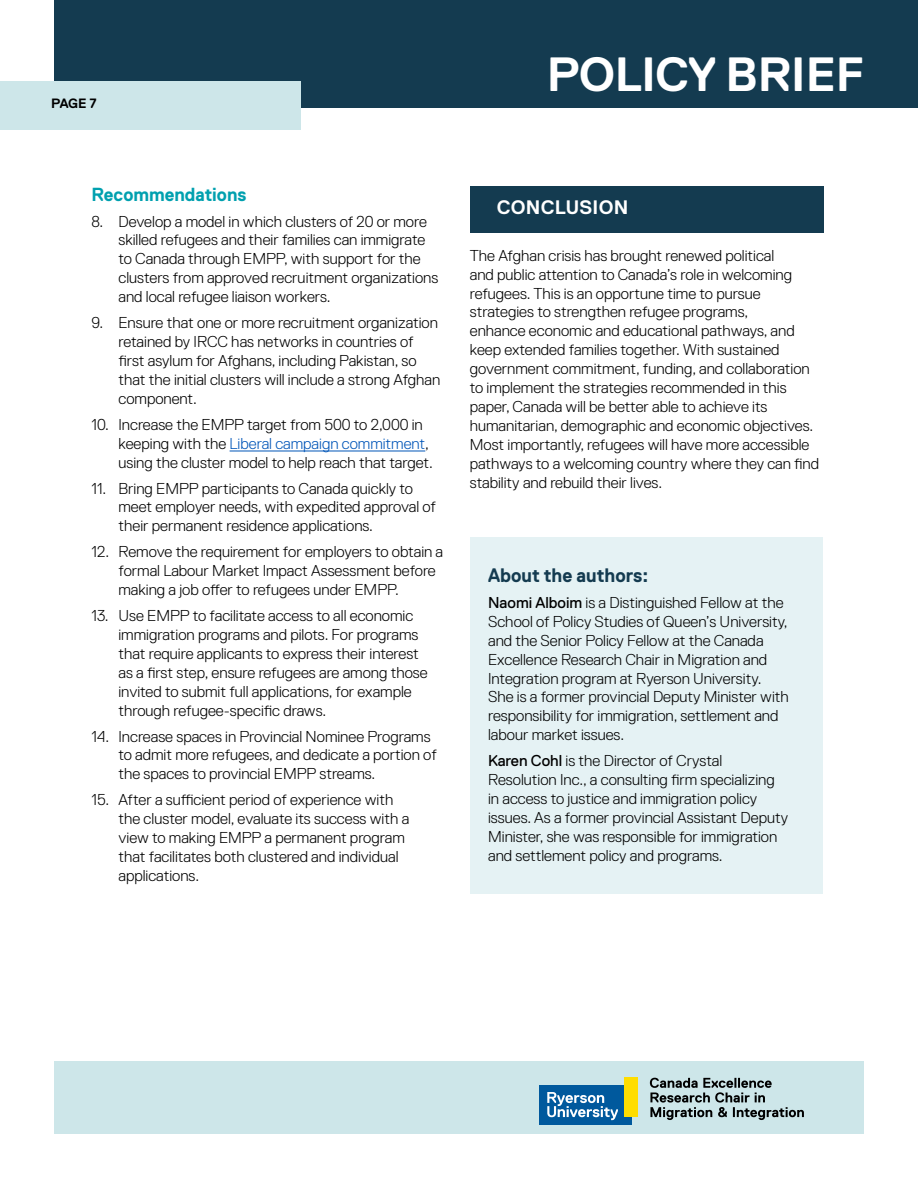
<style>
.page{position:relative;width:918px;height:1188px;background:#fff}
.page>*{position:absolute;margin:0;border:0;box-sizing:border-box;transform-origin:0 0}
.t1{font:700 48px "Replica Std";letter-spacing:-.01em;color:#fff}
.t2{font:700 19.5px "Replica Std";color:#143b50;scale:.95 1}
.t3{font:700 19.5px "Replica Std";letter-spacing:.01em;color:#fff}
.t4{font:700 18.9px "Replica Std";color:#00a0af;scale:.95 1}
.t5{font:300 15.75px/18.9px "Replica Std";color:#000}
.t6{font:700 13.5px "Replica Std";color:#000}
.s1{color:#0055b8}
.s2{font-weight:400}
</style>
<div class="page">
<div style="left:54px;top:0;width:864px;height:108px;background:#143b50"></div>
<div style="left:0;top:81px;width:301px;height:49px;background:#cde6e9"></div>
<hr style="left:230px;top:451px;width:195px;height:1px;background:#0055b8">
<div style="left:470px;top:186px;width:354px;height:46px;background:#143b50"></div>
<div style="left:470px;top:538px;width:352px;height:356px;background:#e5f2f4"></div>
<div style="left:54px;top:1062px;width:810px;height:72px;background:#cde6e9"></div>
<svg style="left:650px;top:1078px;width:154px;height:42px"></svg>
<div style="left:539px;top:1086px;width:93px;height:39px;background:#00599d"></div>
<div style="left:624px;top:1078px;width:13px;height:39px;background:#fd0"></div>
<svg style="left:547px;top:1092px;width:71px;height:28px"></svg>
<p class="t6" style="left:51px;top:96px;width:47px">PAGE 7</p>
<h1 class="t1" style="left:547px;top:48px;width:319px">POLICY BRIEF</h1>
<p class="t4" style="left:92px;top:184px;width:165px">Recommendations</p>
<p class="t5" style="left:118px;top:212px;width:321px;text-indent:-27px">8. Develop a model in which clusters of 20 or more skilled refugees and their families can immigrate to Canada through EMPP, with support for the clusters from approved recruitment organizations and local refugee liaison workers.</p>
<p class="t5" style="left:118px;top:313px;width:323px;text-indent:-27px">9. Ensure that one or more recruitment organization retained by IRCC has networks in countries of first asylum for Afghans, including Pakistan, so that the initial clusters will include a strong Afghan component.</p>
<p class="t5" style="left:118px;top:415px;width:316px;text-indent:-27px">10. Increase the EMPP target from 500 to 2,000 in keeping with the <span class="s1">Liberal campaign commitment</span>, using the cluster model to help reach that target.</p>
<p class="t5" style="left:118px;top:479px;width:319px;text-indent:-27px">11. Bring EMPP participants to Canada quickly to meet employer needs, with expedited approval of their permanent residence applications.</p>
<p class="t5" style="left:118px;top:542px;width:326px;text-indent:-27px">12. Remove the requirement for employers to obtain a formal Labour Market Impact Assessment before making a job offer to refugees under EMPP.</p>
<p class="t5" style="left:118px;top:606px;width:311px;text-indent:-27px">13. Use EMPP to facilitate access to all economic immigration programs and pilots. For programs that require applicants to express their interest as a first step, ensure refugees are among those invited to submit full applications, for example through refugee-specific draws.</p>
<p class="t5" style="left:118px;top:727px;width:320px;text-indent:-27px">14. Increase spaces in Provincial Nominee Programs to admit more refugees, and dedicate a portion of the spaces to provincial EMPP streams.</p>
<p class="t5" style="left:118px;top:791px;width:292px;text-indent:-27px">15. After a sufficient period of experience with the cluster model, evaluate its success with a view to making EMPP a permanent program that facilitates both clustered and individual applications.</p>
<p class="t3" style="left:497px;top:197px;width:133px">CONCLUSION</p>
<p class="t5" style="left:470px;top:246px;width:351px">The Afghan crisis has brought renewed political<br>and public attention to Canada’s role in welcoming refugees. This is an opportune time to pursue strategies to strengthen refugee programs,<br>enhance economic and educational pathways, and keep extended families together. With sustained government commitment, funding, and collaboration to implement the strategies recommended in this paper, Canada will be better able to achieve its humanitarian, demographic and economic objectives.<br>Most importantly, refugees will have more accessible pathways to a welcoming country where they can find stability and rebuild their lives.</p>
<p class="t2" style="left:488px;top:564px;width:170px">About the authors:</p>
<p class="t5" style="left:488px;top:593px;width:302px"><span class="s2">Naomi Alboim</span> is a Distinguished Fellow at the School of Policy Studies of Queen’s University, and the Senior Policy Fellow at the Canada Excellence Research Chair in Migration and Integration program at Ryerson University.<br>She is a former provincial Deputy Minister with responsibility for immigration, settlement and labour market issues.</p>
<p class="t5" style="left:488px;top:751px;width:302px"><span class="s2">Karen Cohl</span> is the Director of Crystal Resolution Inc., a consulting firm specializing in access to justice and immigration policy issues. As a former provincial Assistant Deputy Minister, she was responsible for immigration and settlement policy and programs.</p>
</div>
